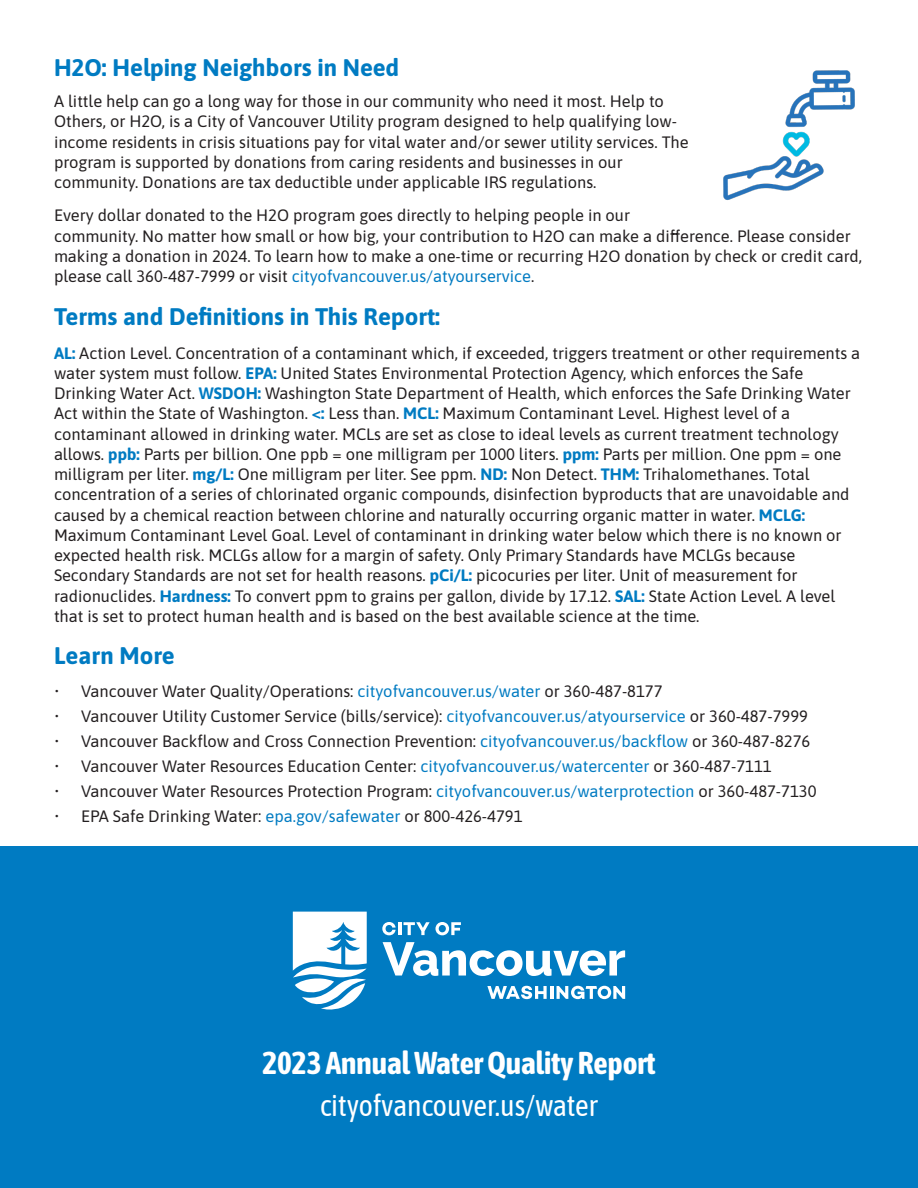
<style>
.page{position:relative;width:918px;height:1188px;background:#fff}
.page>*{position:absolute;margin:0;border:0;box-sizing:border-box;transform-origin:0 0}
.t1{font:700 31.5px "Asap Condensed";color:#fff}
.Body_Black_12_13_5{font:30px "Asap Condensed";color:#fff}
.t2{font:700 24px "Asap";color:#007bc2}
.Body_Black_12_13_5-2{font:16.5px/20.2px "Asap";color:#231f20}
.s1{color:#007bc2}
.s2{font-weight:700;color:#007bc2}
</style>
<div class="page">
<div style="left:0;top:847px;width:918px;height:341px;background:#007bc2"></div>
<img style="left:723px;top:70px;width:132px;height:130px">
<svg style="left:293px;top:912px;width:74px;height:98px"></svg>
<svg style="left:382px;top:922px;width:79px;height:13px"></svg>
<svg style="left:487px;top:986px;width:138px;height:13px"></svg>
<svg style="left:383px;top:942px;width:242px;height:34px"></svg>
<h2 class="t2" style="left:54px;top:51px;width:347px">H2O: Helping Neighbors in Need</h2>
<p class="Body_Black_12_13_5-2" style="left:54px;top:90px;width:636px">A little help can go a long way for those in our community who need it most. Help to Others, or H2O, is a City of Vancouver Utility program designed to help qualifying low&shy;income residents in crisis situations pay for vital water and/or sewer utility services. The program is supported by donations from caring residents and businesses in our community. Donations are tax deductible under applicable IRS regulations.</p>
<p class="Body_Black_12_13_5-2" style="left:54px;top:204px;width:809px">Every dollar donated to the H2O program goes directly to helping people in our<br>community. No matter how small or how big, your contribution to H2O can make a difference. Please consider making a donation in 2024. To learn how to make a one-time or recurring H2O donation by check or credit card, please call 360-487-7999 or visit <span class="s1">cityofvancouver.us/atyourservice</span>.</p>
<h2 class="t2" style="left:54px;top:299px;width:388px">Terms and Definitions in This Report:</h2>
<p class="Body_Black_12_13_5-2" style="left:54px;top:342px;width:808px"><span class="s2">AL:</span> Action Level. Concentration of a contaminant which, if exceeded, triggers treatment or other requirements a water system must follow. <span class="s2">EPA:</span> United States Environmental Protection Agency, which enforces the Safe Drinking Water Act. <span class="s2">WSDOH:</span> Washington State Department of Health, which enforces the Safe Drinking Water Act within the State of Washington. <span class="s2">&lt;:</span> Less than. <span class="s2">MCL:</span> Maximum Contaminant Level. Highest level of a contaminant allowed in drinking water. MCLs are set as close to ideal levels as current treatment technology allows. <span class="s2">ppb:</span> Parts per billion. One ppb = one milligram per 1000 liters. <span class="s2">ppm:</span> Parts per million. One ppm = one milligram per liter. <span class="s2">mg/L:</span> One milligram per liter. See ppm. <span class="s2">ND:</span> Non Detect. <span class="s2">THM:</span> Trihalomethanes. Total concentration of a series of chlorinated organic compounds, disinfection byproducts that are unavoidable and caused by a chemical reaction between chlorine and naturally occurring organic matter in water. <span class="s2">MCLG:<br></span>Maximum Contaminant Level Goal. Level of contaminant in drinking water below which there is no known or expected health risk. MCLGs allow for a margin of safety. Only Primary Standards have MCLGs because Secondary Standards are not set for health reasons. <span class="s2">pCi/L:</span> picocuries per liter. Unit of measurement for radionuclides. <span class="s2">Hardness:</span> To convert ppm to grains per gallon, divide by 17.12. <span class="s2">SAL:</span> State Action Level. A level that is set to protect human health and is based on the best available science at the time.</p>
<h2 class="t2" style="left:54px;top:639px;width:122px">Learn More</h2>
<p class="Body_Black_12_13_5-2" style="left:54px;top:680px;width:610px">• Vancouver Water Quality/Operations: <span class="s1">cityofvancouver.us/water</span> or 360-487-8177</p>
<p class="Body_Black_12_13_5-2" style="left:54px;top:705px;width:756px">• Vancouver Utility Customer Service (bills/service): <span class="s1">cityofvancouver.us/atyourservice</span> or 360-487-7999</p>
<p class="Body_Black_12_13_5-2" style="left:54px;top:730px;width:758px">• Vancouver Backflow and Cross Connection Prevention: <span class="s1">cityofvancouver.us/backflow</span> or 360-487-8276</p>
<p class="Body_Black_12_13_5-2" style="left:54px;top:755px;width:719px">• Vancouver Water Resources Education Center: <span class="s1">cityofvancouver.us/watercenter</span> or 360-487-7111</p>
<p class="Body_Black_12_13_5-2" style="left:54px;top:780px;width:764px">• Vancouver Water Resources Protection Program: <span class="s1">cityofvancouver.us/waterprotection</span> or 360-487-7130</p>
<p class="Body_Black_12_13_5-2" style="left:54px;top:805px;width:470px">• EPA Safe Drinking Water: <span class="s1">epa.gov/safewater</span> or 800-426-4791</p>
<p class="t1" style="left:262px;top:1040px;width:395px">2023 Annual Water Quality Report</p>
<p class="Body_Black_12_13_5" style="left:320px;top:1085px;width:279px">cityofvancouver.us/water</p>
</div>
